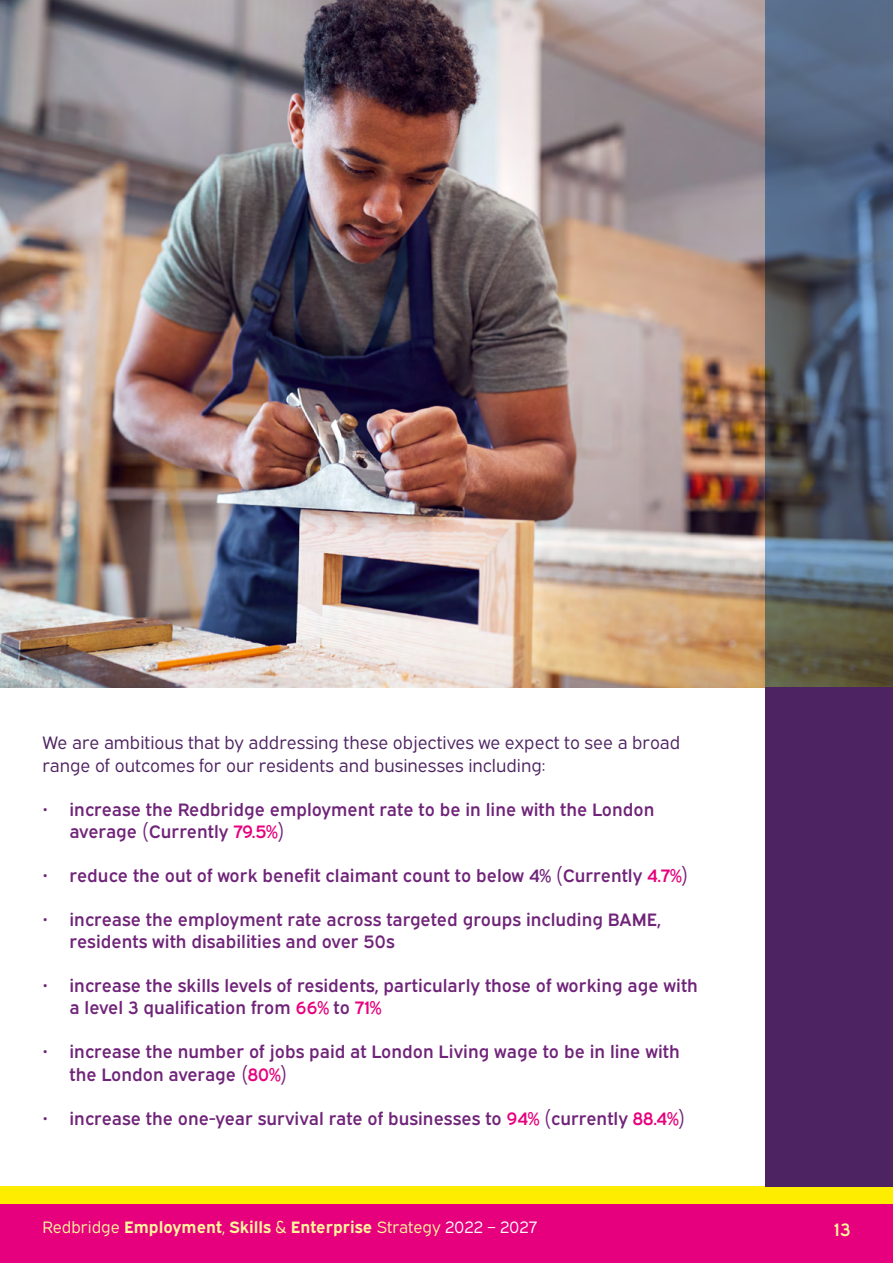
<style>
.page{position:relative;width:893px;height:1263px;background:#fff}
.page>*{position:absolute;margin:0;border:0;box-sizing:border-box;transform-origin:0 0}
.t1{font:18px/22.5px "Expressway Sb";color:#702479}
.Body{font:18px/22.5px "Expressway Bk";color:#4e2361}
.t2{font:18px "Expressway Sb";color:#fff69b}
.t3{font:700 16.5px "Expressway Rg";color:#fff69b}
.s1{color:#e6007d}
.s2{font-family:"Expressway Bk";font-weight:400}
.s3{font-family:"Expressway Bk";font-weight:400;color:#fff}
</style>
<div class="page">
<div style="left:0;top:1203px;width:893px;height:60px;background:#e6007d"></div>
<div style="left:0;top:1186px;width:893px;height:17px;background:#ffed00"></div>
<img style="left:0;top:0;width:765px;height:687px">
<svg style="left:765px;top:0;width:128px;height:687px;background:#525f70"></svg>
<div style="left:765px;top:687px;width:128px;height:499px;background:#4e2361"></div>
<p class="Body" style="left:43px;top:730px;width:639px">We are ambitious that by addressing these objectives we expect to see a broad range of outcomes for our residents and businesses including:</p>
<p class="t1" style="left:70px;top:796px;width:586px;text-indent:-27px">• increase the Redbridge employment rate to be in line with the London average (Currently <span class="s1">79.5%</span>)</p>
<p class="t1" style="left:43px;top:862px;width:647px">• reduce the out of work benefit claimant count to below 4% (Currently <span class="s1">4.7%</span>)</p>
<p class="t1" style="left:70px;top:906px;width:593px;text-indent:-27px">• increase the employment rate across targeted groups including BAME, residents with disabilities and over 50s</p>
<p class="t1" style="left:70px;top:972px;width:630px;text-indent:-27px">• increase the skills levels of residents, particularly those of working age with a level 3 qualification from <span class="s1">66%</span> to <span class="s1">71%</span></p>
<p class="t1" style="left:70px;top:1039px;width:612px;text-indent:-27px">• increase the number of jobs paid at London Living wage to be in line with the London average (<span class="s1">80%</span>)</p>
<p class="t1" style="left:43px;top:1105px;width:644px">• increase the one-year survival rate of businesses to <span class="s1">94%</span> (currently <span class="s1">88.4%</span>)</p>
<p class="t3" style="left:43px;top:1214px;width:496px"><span class="s2">Redbridge</span> Employment<span class="s2">,</span> Skills <span class="s2">&amp;</span> Enterprise <span class="s2">Strategy</span> <span class="s3">2022 – 2027</span></p>
<p class="t2" style="left:834px;top:1215px;width:18px">13</p>
</div>
